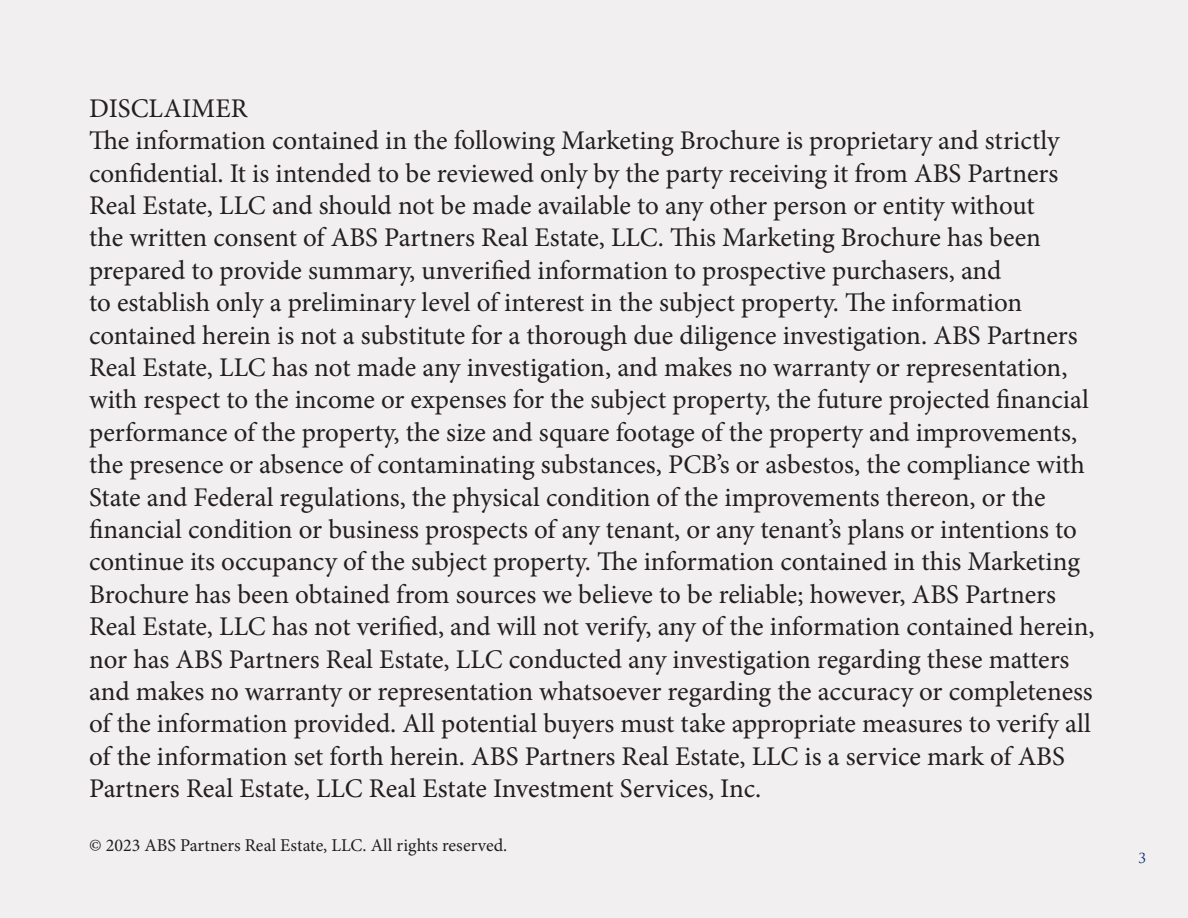
<style>
.page{position:relative;width:1188px;height:918px;background:#f1efef}
.page>*{position:absolute;margin:0;border:0;box-sizing:border-box;transform-origin:0 0}
.t1{font:27px/32.4px "Minion Pro";letter-spacing:-.005em;color:#231f20}
.t2{font:18px "Minion Pro";color:#231f20}
.t3{font:13.5px "Trajan Pro 3";color:#002369}
</style>
<div class="page">
<p class="t1" style="left:89px;top:92px;width:1007px">DISCLAIMER<br>The information contained in the following Marketing Brochure is proprietary and strictly confidential. It is intended to be reviewed only by the party receiving it from ABS Partners Real Estate, LLC and should not be made available to any other person or entity without<br>the written consent of ABS Partners Real Estate, LLC. This Marketing Brochure has been prepared to provide summary, unverified information to prospective purchasers, and<br>to establish only a preliminary level of interest in the subject property. The information contained herein is not a substitute for a thorough due diligence investigation. ABS Partners Real Estate, LLC has not made any investigation, and makes no warranty or representation, with respect to the income or expenses for the subject property, the future projected financial performance of the property, the size and square footage of the property and improvements, the presence or absence of contaminating substances, PCB’s or asbestos, the compliance with State and Federal regulations, the physical condition of the improvements thereon, or the financial condition or business prospects of any tenant, or any tenant’s plans or intentions to continue its occupancy of the subject property. The information contained in this Marketing Brochure has been obtained from sources we believe to be reliable; however, ABS Partners Real Estate, LLC has not verified, and will not verify, any of the information contained herein, nor has ABS Partners Real Estate, LLC conducted any investigation regarding these matters and makes no warranty or representation whatsoever regarding the accuracy or completeness of the information provided. All potential buyers must take appropriate measures to verify all of the information set forth herein. ABS Partners Real Estate, LLC is a service mark of ABS Partners Real Estate, LLC Real Estate Investment Services, Inc.</p>
<p class="t2" style="left:89px;top:833px;width:420px">© 2023 ABS Partners Real Estate, LLC. All rights reserved.</p>
<p class="t3" style="left:1139px;top:849px;width:9px">3</p>
</div>
